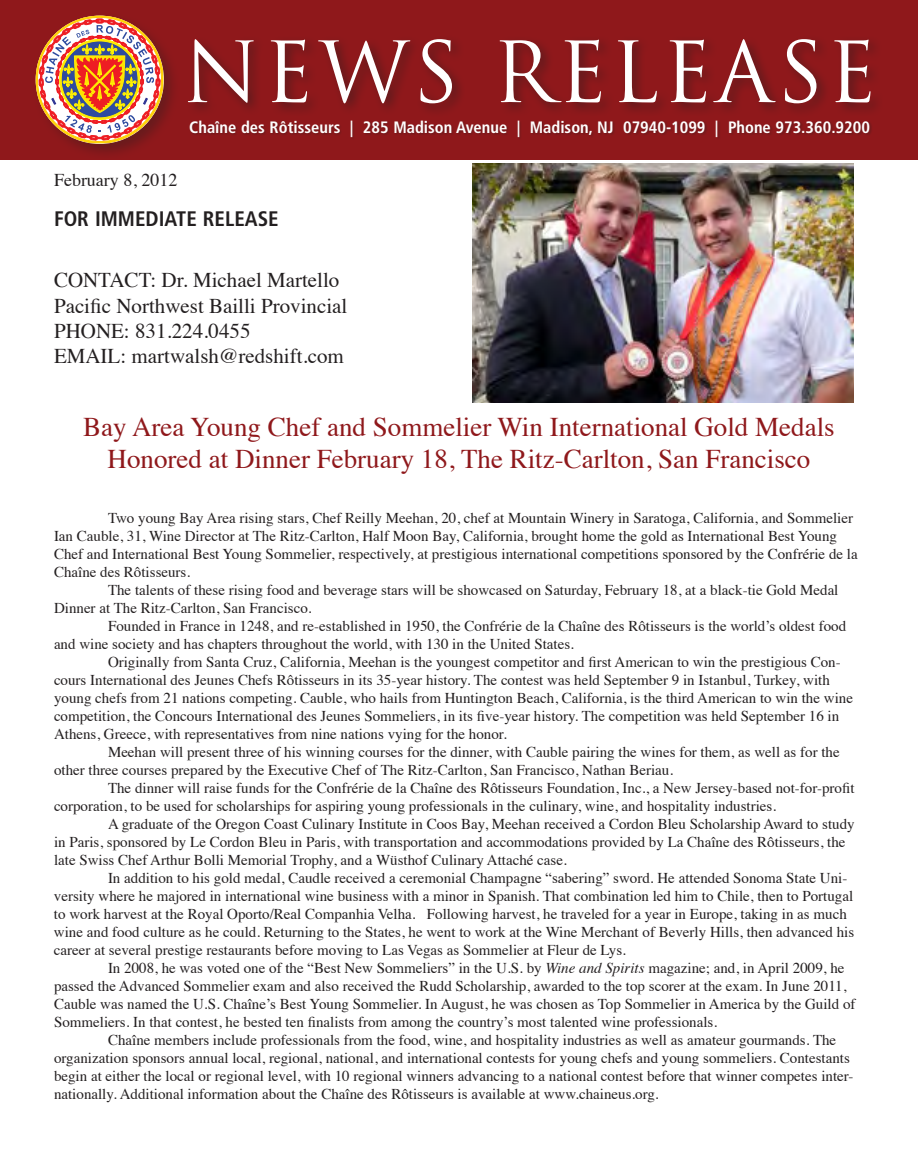
<style>
.page{position:relative;width:918px;height:1175px;background:#fff}
.page>*{position:absolute;margin:0;border:0;box-sizing:border-box;transform-origin:0 0}
.t1{font:81.9px "Trajan Pro";letter-spacing:.04em;color:#fff}
.t2{font:27px "Times";color:#8f181b}
.t3{font:21px "Times";color:#231f20}
.Head-frutiger{font:700 condensed 21px "Frutiger";color:#231f20}
.t4{font:18px "Times";color:#231f20}
.Sidebar{font:700 condensed 16.5px "Frutiger";color:#fff}
.Body-1st{font:15px/18px "Times";color:#231f20}
.s1{font-style:italic}
</style>
<div class="page">
<div style="left:0;top:0;width:918px;height:160px;background:#8f181b"></div>
<img style="left:472px;top:163px;width:382px;height:240px">
<div style="left:31px;top:11px;width:149px;height:149px;background:#231f20;opacity:.35"></div>
<svg style="left:36px;top:16px;width:127px;height:127px"></svg>
<div style="left:190px;top:121px;width:683px;height:20px;background:#231f20;opacity:.3"></div>
<div style="left:183px;top:34px;width:700px;height:82px;background:#231f20;opacity:.5"></div>
<p class="t1" style="left:183px;top:20px;width:696px">NEWS RELEASE</p>
<p class="Sidebar" style="left:189px;top:118px;width:682px">Chaîne des Rôtisseurs | 285 Madison Avenue | Madison, NJ 07940-1099 | Phone 973.360.9200</p>
<p class="t4" style="left:54px;top:163px;width:125px">February 8, 2012</p>
<p class="Head-frutiger" style="left:54px;top:206px;width:226px">FOR IMMEDIATE RELEASE</p>
<p class="t3" style="left:54px;top:261px;width:287px">CONTACT: Dr. Michael Martello</p>
<p class="t3" style="left:54px;top:286px;width:295px">Pacific Northwest Bailli Provincial</p>
<p class="t3" style="left:54px;top:311px;width:198px">PHONE: 831.224.0455</p>
<p class="t3" style="left:54px;top:336px;width:291px">EMAIL: martwalsh@redshift.com</p>
<p class="t2" style="left:83px;top:401px;width:753px">Bay Area Young Chef and Sommelier Win International Gold Medals</p>
<p class="t2" style="left:108px;top:434px;width:704px">Honored at Dinner February 18, The Ritz-Carlton, San Francisco</p>
<p class="Body-1st" style="left:54px;top:507px;width:805px;text-indent:54px">Two young Bay Area rising stars, Chef Reilly Meehan, 20, chef at Mountain Winery in Saratoga, California, and Sommelier Ian Cauble, 31, Wine Director at The Ritz-Carlton, Half Moon Bay, California, brought home the gold as International Best Young Chef and International Best Young Sommelier, respectively, at prestigious international competitions sponsored by the Confrérie de la Chaîne des Rôtisseurs.</p>
<p class="Body-1st" style="left:54px;top:579px;width:786px;text-indent:54px">The talents of these rising food and beverage stars will be showcased on Saturday, February 18, at a black-tie Gold Medal<br>Dinner at The Ritz-Carlton, San Francisco.</p>
<p class="Body-1st" style="left:54px;top:615px;width:794px;text-indent:54px">Founded in France in 1248, and re-established in 1950, the Confrérie de la Chaîne des Rôtisseurs is the world’s oldest food and wine society and has chapters throughout the world, with 130 in the United States.</p>
<p class="Body-1st" style="left:54px;top:651px;width:801px;text-indent:54px">Originally from Santa Cruz, California, Meehan is the youngest competitor and first American to win the prestigious Con&shy;cours International des Jeunes Chefs Rôtisseurs in its 35-year history. The contest was held September 9 in Istanbul, Turkey, with young chefs from 21 nations competing. Cauble, who hails from Huntington Beach, California, is the third American to win the wine competition, the Concours International des Jeunes Sommeliers, in its five-year history. The competition was held September 16 in Athens, Greece, with representatives from nine nations vying for the honor.</p>
<p class="Body-1st" style="left:54px;top:741px;width:787px;text-indent:54px">Meehan will present three of his winning courses for the dinner, with Cauble pairing the wines for them, as well as for the other three courses prepared by the Executive Chef of The Ritz-Carlton, San Francisco, Nathan Beriau.</p>
<p class="Body-1st" style="left:54px;top:777px;width:802px;text-indent:54px">The dinner will raise funds for the Confrérie de la Chaîne des Rôtisseurs Foundation, Inc., a New Jersey-based not-for-profit corporation, to be used for scholarships for aspiring young professionals in the culinary, wine, and hospitality industries.</p>
<p class="Body-1st" style="left:54px;top:813px;width:802px;text-indent:54px">A graduate of the Oregon Coast Culinary Institute in Coos Bay, Meehan received a Cordon Bleu Scholarship Award to study in Paris, sponsored by Le Cordon Bleu in Paris, with transportation and accommodations provided by La Chaîne des Rôtisseurs, the late Swiss Chef Arthur Bolli Memorial Trophy, and a Wüsthof Culinary Attaché case.</p>
<p class="Body-1st" style="left:54px;top:867px;width:802px;text-indent:54px">In addition to his gold medal, Caudle received a ceremonial Champagne “sabering” sword. He attended Sonoma State Uni&shy;versity where he majored in international wine business with a minor in Spanish. That combination led him to Chile, then to Portugal to work harvest at the Royal Oporto/Real Companhia Velha. Following harvest, he traveled for a year in Europe, taking in as much wine and food culture as he could. Returning to the States, he went to work at the Wine Merchant of Beverly Hills, then advanced his career at several prestige restaurants before moving to Las Vegas as Sommelier at Fleur de Lys.</p>
<p class="Body-1st" style="left:54px;top:957px;width:803px;text-indent:54px">In 2008, he was voted one of the “Best New Sommeliers” in the U.S. by <span class="s1">Wine and Spirits</span> magazine; and, in April 2009, he passed the Advanced Sommelier exam and also received the Rudd Scholarship, awarded to the top scorer at the exam. In June 2011, Cauble was named the U.S. Chaîne’s Best Young Sommelier. In August, he was chosen as Top Sommelier in America by the Guild of Sommeliers. In that contest, he bested ten finalists from among the country’s most talented wine professionals.</p>
<p class="Body-1st" style="left:54px;top:1029px;width:801px;text-indent:54px">Chaîne members include professionals from the food, wine, and hospitality industries as well as amateur gourmands. The organization sponsors annual local, regional, national, and international contests for young chefs and young sommeliers. Contestants begin at either the local or regional level, with 10 regional winners advancing to a national contest before that winner competes inter&shy;nationally. Additional information about the Chaîne des Rôtisseurs is available at www.chaineus.org.</p>
</div>
